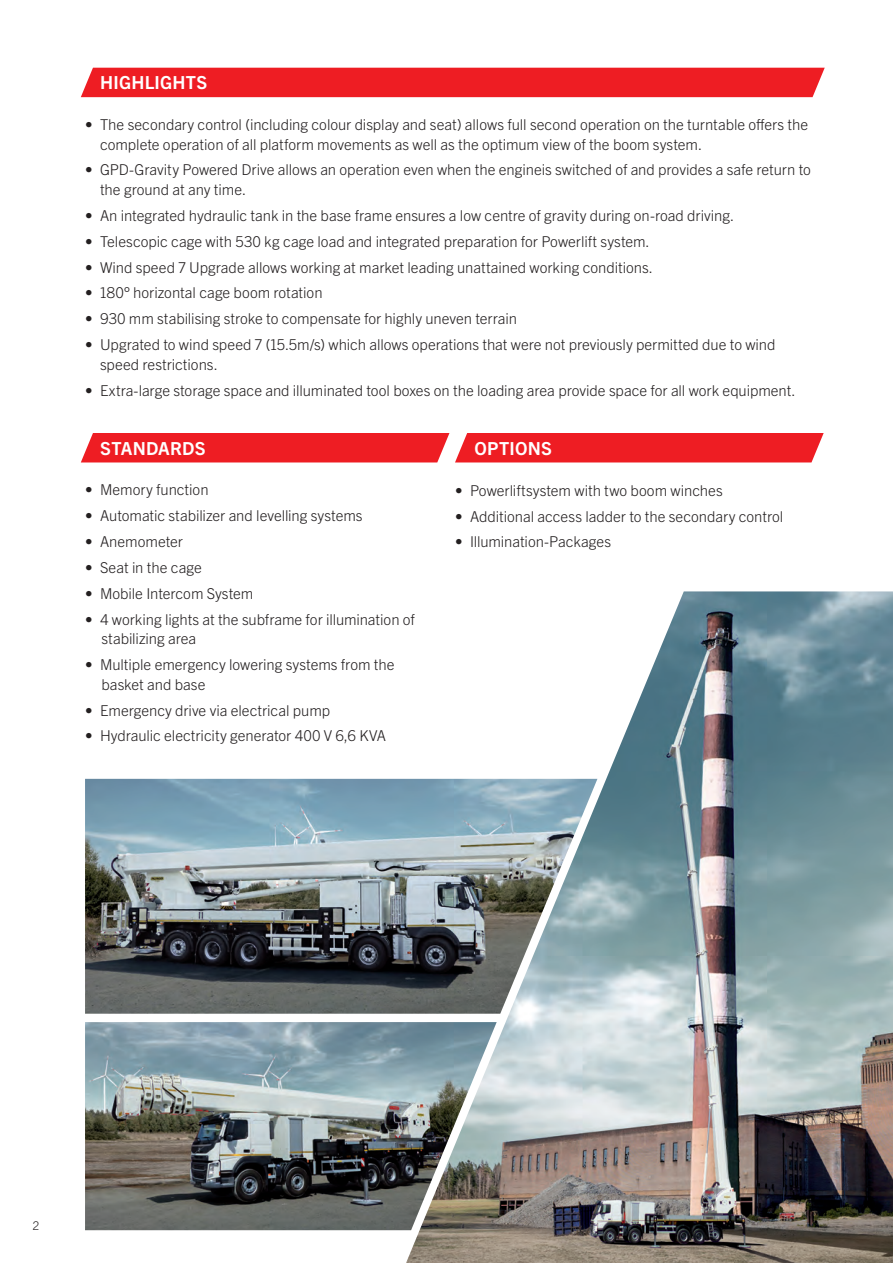
<style>
.page{position:relative;width:893px;height:1263px;background:#fff}
.page>*{position:absolute;margin:0;border:0;box-sizing:border-box;transform-origin:0 0}
.t1{font:700 18px "Trade Gothic Next LT Pro";letter-spacing:.015em;color:#fff}
.t2{font:300 15px/19.5px "Trade Gothic Next LT Pro";color:#231f20}
.t3{font:300 12px "Trade Gothic Next LT Pro";color:#231f20}
</style>
<div class="page">
<img style="left:85px;top:779px;width:321px;height:235px">
<img style="left:85px;top:1022px;width:321px;height:208px">
<img style="left:406px;top:591px;width:487px;height:672px">
<div style="left:81px;top:68px;width:744px;height:29px;background:#ee1d23"></div>
<div style="left:81px;top:433px;width:368px;height:29px;background:#ee1d23"></div>
<div style="left:455px;top:433px;width:369px;height:29px;background:#ee1d23"></div>
<p class="t1" style="left:100px;top:70px;width:109px">HIGHLIGHTS</p>
<p class="t2" style="left:100px;top:114px;width:710px;text-indent:-15px">• The secondary control (including colour display and seat) allows full second operation on the turntable offers the complete operation of all platform movements as well as the optimum view of the boom system.</p>
<p class="t2" style="left:100px;top:159px;width:712px;text-indent:-15px">• GPD-Gravity Powered Drive allows an operation even when the engineis switched of and provides a safe return to the ground at any time.</p>
<p class="t2" style="left:85px;top:205px;width:651px">• An integrated hydraulic tank in the base frame ensures a low centre of gravity during on-road driving.</p>
<p class="t2" style="left:85px;top:230px;width:566px">• Telescopic cage with 530 kg cage load and integrated preparation for Powerlift system.</p>
<p class="t2" style="left:85px;top:256px;width:569px">• Wind speed 7 Upgrade allows working at market leading unattained working conditions.</p>
<p class="t2" style="left:85px;top:282px;width:239px">• 180° horizontal cage boom rotation</p>
<p class="t2" style="left:85px;top:308px;width:433px">• 930 mm stabilising stroke to compensate for highly uneven terrain</p>
<p class="t2" style="left:100px;top:334px;width:677px;text-indent:-15px">• Upgrated to wind speed 7 (15.5m/s) which allows operations that were not previously permitted due to wind speed restrictions.</p>
<p class="t2" style="left:85px;top:379px;width:712px">• Extra-large storage space and illuminated tool boxes on the loading area provide space for all work equipment.</p>
<p class="t1" style="left:100px;top:436px;width:107px">STANDARDS</p>
<p class="t1" style="left:474px;top:436px;width:79px">OPTIONS</p>
<p class="t2" style="left:455px;top:479px;width:269px">• Powerliftsystem with two boom winches</p>
<p class="t2" style="left:455px;top:505px;width:330px">• Additional access ladder to the secondary control</p>
<p class="t2" style="left:455px;top:531px;width:158px">• Illumination-Packages</p>
<p class="t2" style="left:85px;top:479px;width:125px">• Memory function</p>
<p class="t2" style="left:85px;top:505px;width:279px">• Automatic stabilizer and levelling systems</p>
<p class="t2" style="left:85px;top:531px;width:99px">• Anemometer</p>
<p class="t2" style="left:85px;top:557px;width:118px">• Seat in the cage</p>
<p class="t2" style="left:85px;top:583px;width:170px">• Mobile Intercom System</p>
<p class="t2" style="left:102px;top:608px;width:315px;text-indent:-16px">• 4 working lights at the subframe for illumination of stabilizing area</p>
<p class="t2" style="left:102px;top:654px;width:294px;text-indent:-16px">• Multiple emergency lowering systems from the basket and base</p>
<p class="t2" style="left:85px;top:699px;width:247px">• Emergency drive via electrical pump</p>
<p class="t2" style="left:85px;top:725px;width:303px">• Hydraulic electricity generator 400 V 6,6 KVA</p>
<p class="t3" style="left:33px;top:1217px;width:8px">2</p>
</div>
